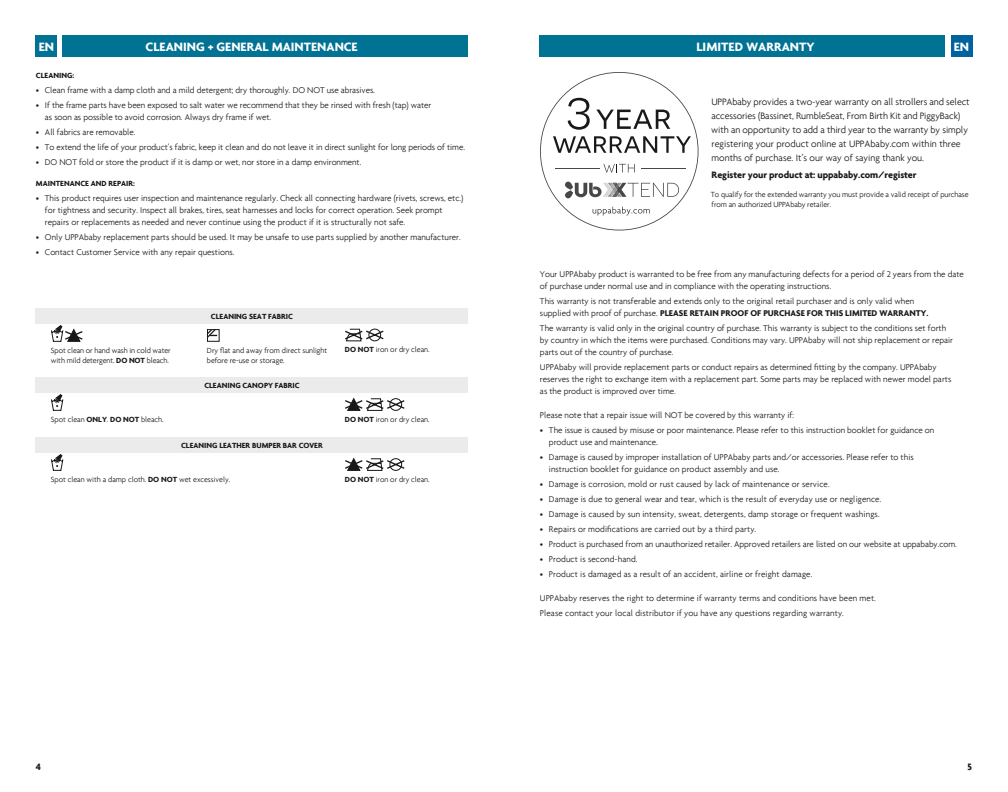
<style>
.page{position:relative;width:1008px;height:792px;background:#fff}
.page>*{position:absolute;margin:0;border:0;box-sizing:border-box;transform-origin:0 0}
.t1{font:700 13px "Agenda";color:#fff}
.t2{font:300 10px/14px "Agenda";letter-spacing:-.01em;color:#1b1819}
.t3{font:700 10px "Agenda";letter-spacing:-.01em;color:#1b1819}
.t4{font:300 9px/12px "Agenda";color:#1b1819}
.t5{font:300 8px/10px "Agenda";letter-spacing:-.01em;color:#1b1819}
.t6{font:700 8px "Agenda";color:#1b1819}
.s1{font-weight:700}
</style>
<div class="page">
<div style="left:36px;top:308px;width:432px;height:15px;background:#ebebec"></div>
<div style="left:36px;top:377px;width:432px;height:15px;background:#ebebec"></div>
<div style="left:36px;top:437px;width:432px;height:15px;background:#ebebec"></div>
<div style="left:63px;top:36px;width:405px;height:21px;background:#007294"></div>
<div style="left:36px;top:36px;width:21px;height:21px;background:#007294"></div>
<div style="left:539px;top:36px;width:405px;height:21px;background:#007294"></div>
<div style="left:951px;top:36px;width:21px;height:21px;background:#00639e"></div>
<svg style="left:51px;top:325px;width:32px;height:17px"></svg>
<div style="left:207px;top:329px;width:13px;height:13px;border:1px solid #1b1819"></div>
<svg style="left:345px;top:328px;width:39px;height:14px"></svg>
<svg style="left:51px;top:394px;width:13px;height:17px"></svg>
<svg style="left:345px;top:397px;width:60px;height:14px"></svg>
<svg style="left:51px;top:454px;width:13px;height:17px"></svg>
<svg style="left:345px;top:457px;width:60px;height:14px"></svg>
<svg style="left:540px;top:72px;width:158px;height:158px"></svg>
<svg style="left:207px;top:329px;width:10px;height:10px"></svg>
<h1 class="t1" style="left:39px;top:42px;width:17px">EN</h1>
<h2 class="t1" style="left:146px;top:42px;width:214px">CLEANING + GENERAL MAINTENANCE</h2>
<h2 class="t1" style="left:696px;top:42px;width:120px">LIMITED WARRANTY</h2>
<h1 class="t1" style="left:954px;top:42px;width:17px">EN</h1>
<h3 class="t6" style="left:36px;top:72px;width:40px">CLEANING:</h3>
<p class="t4" style="left:36px;top:85px;width:340px">• Clean frame with a damp cloth and a mild detergent; dry thoroughly. DO NOT use abrasives.</p>
<p class="t4" style="left:45px;top:100px;width:388px;text-indent:-9px">• If the frame parts have been exposed to salt water we recommend that they be rinsed with fresh (tap) water as soon as possible to avoid corrosion. Always dry frame if wet.</p>
<p class="t4" style="left:36px;top:127px;width:101px">• All fabrics are removable.</p>
<p class="t4" style="left:36px;top:142px;width:431px">• To extend the life of your product’s fabric, keep it clean and do not leave it in direct sunlight for long periods of time.</p>
<p class="t4" style="left:36px;top:157px;width:327px">• DO NOT fold or store the product if it is damp or wet, nor store in a damp environment.</p>
<h3 class="t6" style="left:36px;top:180px;width:100px">MAINTENANCE AND REPAIR:</h3>
<p class="t4" style="left:45px;top:193px;width:420px;text-indent:-9px">• This product requires user inspection and maintenance regularly. Check all connecting hardware (rivets, screws, etc.) for tightness and security. Inspect all brakes, tires, seat harnesses and locks for correct operation. Seek prompt repairs or replacements as needed and never continue using the product if it is structurally not safe.</p>
<p class="t4" style="left:36px;top:232px;width:426px">• Only UPPAbaby replacement parts should be used. It may be unsafe to use parts supplied by another manufacturer.</p>
<p class="t4" style="left:36px;top:247px;width:200px">• Contact Customer Service with any repair questions.</p>
<p class="t2" style="left:711px;top:95px;width:260px">UPPAbaby provides a two-year warranty on all strollers and select accessories (Bassinet, RumbleSeat, From Birth Kit and PiggyBack) with an opportunity to add a third year to the warranty by simply registering your product online at UPPAbaby.com within three months of purchase. It’s our way of saying thank you.</p>
<p class="t3" style="left:712px;top:170px;width:206px">Register your product at: uppababy.com/register</p>
<p class="t5" style="left:711px;top:190px;width:259px">To qualify for the extended warranty you must provide a valid receipt of purchase from an authorized UPPAbaby retailer.</p>
<h3 class="t6" style="left:211px;top:313px;width:83px">CLEANING SEAT FABRIC</h3>
<p class="t5" style="left:51px;top:346px;width:121px">Spot clean or hand wash in cold water</p>
<p class="t5" style="left:207px;top:346px;width:122px">Dry flat and away from direct sunlight</p>
<p class="t5" style="left:345px;top:345px;width:86px"><span class="s1">DO NOT</span> iron or dry clean.</p>
<p class="t5" style="left:51px;top:356px;width:119px">with mild detergent. <span class="s1">DO NOT</span> bleach.</p>
<p class="t5" style="left:207px;top:356px;width:79px">before re-use or storage.</p>
<h3 class="t6" style="left:204px;top:382px;width:97px">CLEANING CANOPY FABRIC</h3>
<p class="t5" style="left:51px;top:415px;width:114px">Spot clean <span class="s1">ONLY</span>. <span class="s1">DO NOT</span> bleach.</p>
<p class="t5" style="left:345px;top:415px;width:86px"><span class="s1">DO NOT</span> iron or dry clean.</p>
<h3 class="t6" style="left:181px;top:442px;width:143px">CLEANING LEATHER BUMPER BAR COVER</h3>
<p class="t5" style="left:51px;top:475px;width:181px">Spot clean with a damp cloth. <span class="s1">DO NOT</span> wet excessively.</p>
<p class="t5" style="left:345px;top:475px;width:86px"><span class="s1">DO NOT</span> iron or dry clean.</p>
<p class="t4" style="left:540px;top:268px;width:425px">Your UPPAbaby product is warranted to be free from any manufacturing defects for a period of 2 years from the date of purchase under normal use and in compliance with the operating instructions.</p>
<p class="t4" style="left:540px;top:295px;width:390px">This warranty is not transferable and extends only to the original retail purchaser and is only valid when supplied with proof of purchase. <span class="s1">PLEASE RETAIN PROOF OF PURCHASE FOR THIS LIMITED WARRANTY.</span></p>
<p class="t4" style="left:540px;top:322px;width:415px">The warranty is valid only in the original country of purchase. This warranty is subject to the conditions set forth by country in which the items were purchased. Conditions may vary. UPPAbaby will not ship replacement or repair parts out of the country of purchase.</p>
<p class="t4" style="left:540px;top:361px;width:413px">UPPAbaby will provide replacement parts or conduct repairs as determined fitting by the company. UPPAbaby reserves the right to exchange item with a replacement part. Some parts may be replaced with newer model parts as the product is improved over time.</p>
<p class="t4" style="left:540px;top:409px;width:256px">Please note that a repair issue will NOT be covered by this warranty if:</p>
<p class="t4" style="left:549px;top:424px;width:387px;text-indent:-9px">• The issue is caused by misuse or poor maintenance. Please refer to this instruction booklet for guidance on product use and maintenance.</p>
<p class="t4" style="left:549px;top:451px;width:366px;text-indent:-9px">• Damage is caused by improper installation of UPPAbaby parts and/or accessories. Please refer to this instruction booklet for guidance on product assembly and use.</p>
<p class="t4" style="left:540px;top:478px;width:291px">• Damage is corrosion, mold or rust caused by lack of maintenance or service.</p>
<p class="t4" style="left:540px;top:493px;width:343px">• Damage is due to general wear and tear, which is the result of everyday use or negligence.</p>
<p class="t4" style="left:540px;top:508px;width:341px">• Damage is caused by sun intensity, sweat, detergents, damp storage or frequent washings.</p>
<p class="t4" style="left:540px;top:523px;width:218px">• Repairs or modifications are carried out by a third party.</p>
<p class="t4" style="left:540px;top:538px;width:418px">• Product is purchased from an unauthorized retailer. Approved retailers are listed on our website at uppababy.com.</p>
<p class="t4" style="left:540px;top:553px;width:99px">• Product is second-hand.</p>
<p class="t4" style="left:540px;top:568px;width:274px">• Product is damaged as a result of an accident, airline or freight damage.</p>
<p class="t4" style="left:540px;top:592px;width:337px">UPPAbaby reserves the right to determine if warranty terms and conditions have been met.</p>
<p class="t4" style="left:540px;top:607px;width:305px">Please contact your local distributor if you have any questions regarding warranty.</p>
<p class="t3" style="left:36px;top:762px;width:7px">4</p>
<p class="t3" style="left:967px;top:762px;width:6px">5</p>
</div>
